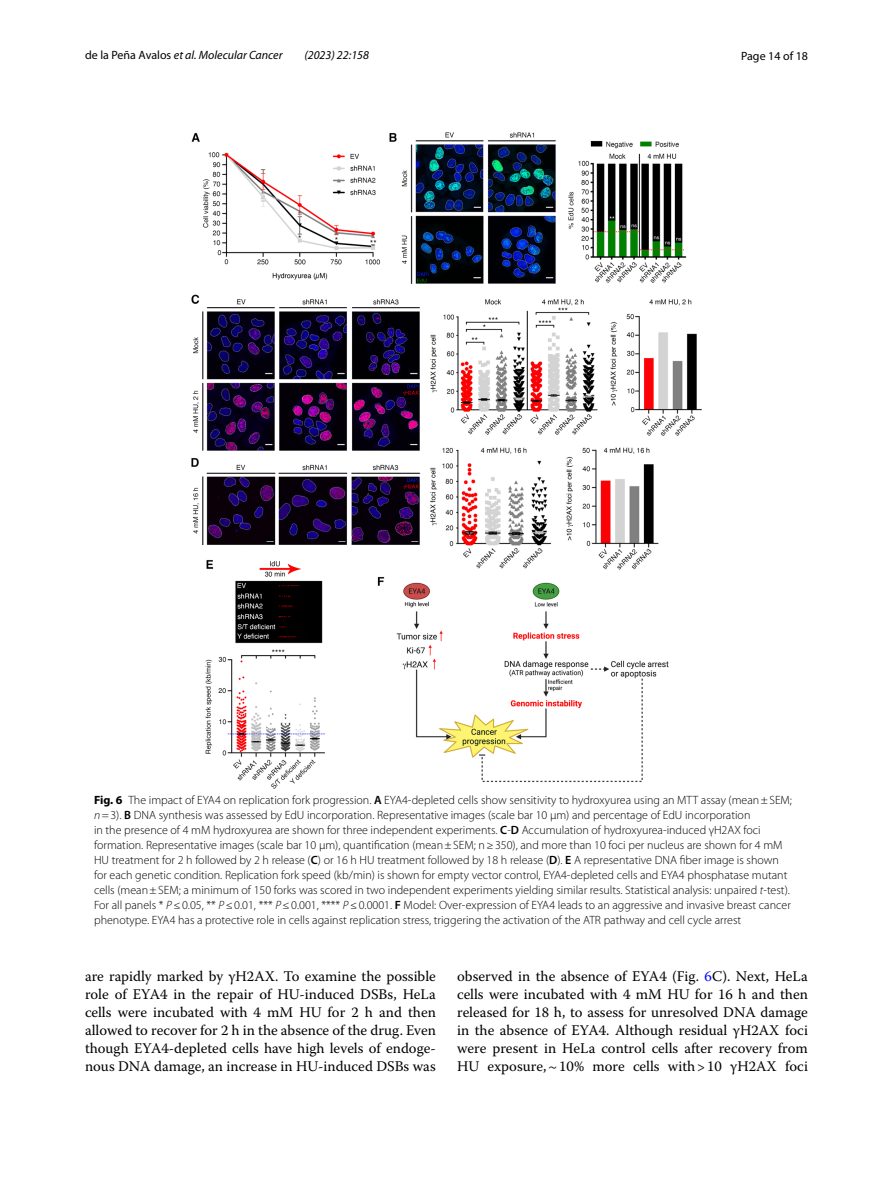
<style>
.page{position:relative;width:893px;height:1187px;background:#fff}
.page>*{position:absolute;margin:0;border:0;box-sizing:border-box;transform-origin:0 0}
.t1{font:14.7px/18px "Warnock Pro";color:#000;text-align:justify}
.t2{font:300 12px/15px "Myriad Pro";color:#000}
.t3{font:italic 12px "Myriad Pro";color:#000}
.t4{font:12px "Myriad Pro";color:#000}
.s1{font-style:normal}
.s2{font-weight:700}
.s3{font-weight:600}
.s4{font-style:italic}
.s5{color:#00f}
</style>
<div class="page">
<img style="left:191px;top:133px;width:511px;height:655px">
<p class="t3" style="left:85px;top:48px;width:199px"><span class="s1">de la Peña Avalos</span> et al. Molecular Cancer</p>
<p class="t3" style="left:304px;top:48px;width:66px">(2023) 22:158</p>
<p class="t4" style="left:741px;top:48px;width:68px">Page 14 of 18</p>
<p class="t2" style="left:94px;top:792px;width:699px"><span class="s2">Fig. 6</span> The impact of EYA4 on replication fork progression. <span class="s3">A</span> EYA4-depleted cells show sensitivity to hydroxyurea using an MTT assay (mean±SEM; <span class="s4">n</span>=3). <span class="s3">B</span> DNA synthesis was assessed by EdU incorporation. Representative images (scale bar 10 μm) and percentage of EdU incorporation<br>in the presence of 4 mM hydroxyurea are shown for three independent experiments. <span class="s3">C</span>-<span class="s3">D</span> Accumulation of hydroxyurea-induced γH2AX foci formation. Representative images (scale bar 10 μm), quantification (mean±SEM; n≥350), and more than 10 foci per nucleus are shown for 4 mM HU treatment for 2 h followed by 2 h release (<span class="s3">C</span>) or 16 h HU treatment followed by 18 h release (<span class="s3">D</span>). <span class="s3">E</span> A representative DNA fiber image is shown for each genetic condition. Replication fork speed (kb/min) is shown for empty vector control, EYA4-depleted cells and EYA4 phosphatase mutant cells (mean±SEM; a minimum of 150 forks was scored in two independent experiments yielding similar results. Statistical analysis: unpaired <span class="s4">t</span>-test).<br>For all panels * <span class="s4">P</span>≤0.05, ** <span class="s4">P</span>≤0.01, *** <span class="s4">P</span>≤0.001, **** <span class="s4">P</span>≤0.0001. <span class="s3">F</span> Model: Over-expression of EYA4 leads to an aggressive and invasive breast cancer phenotype. EYA4 has a protective role in cells against replication stress, triggering the activation of the ATR pathway and cell cycle arrest</p>
<p class="t1" style="left:85px;top:967px;width:352px">are rapidly marked by γH2AX. To examine the possible role of EYA4 in the repair of HU-induced DSBs, HeLa cells were incubated with 4 mM HU for 2 h and then allowed to recover for 2 h in the absence of the drug. Even though EYA4-depleted cells have high levels of endoge&shy;nous DNA damage, an increase in HU-induced DSBs was</p>
<p class="t1" style="left:457px;top:967px;width:352px">observed in the absence of EYA4 (Fig. <span class="s5">6</span>C). Next, HeLa cells were incubated with 4 mM HU for 16 h and then released for 18 h, to assess for unresolved DNA damage in the absence of EYA4. Although residual γH2AX foci were present in HeLa control cells after recovery from HU exposure,~10% more cells with&gt;10 γH2AX foci</p>
</div>
